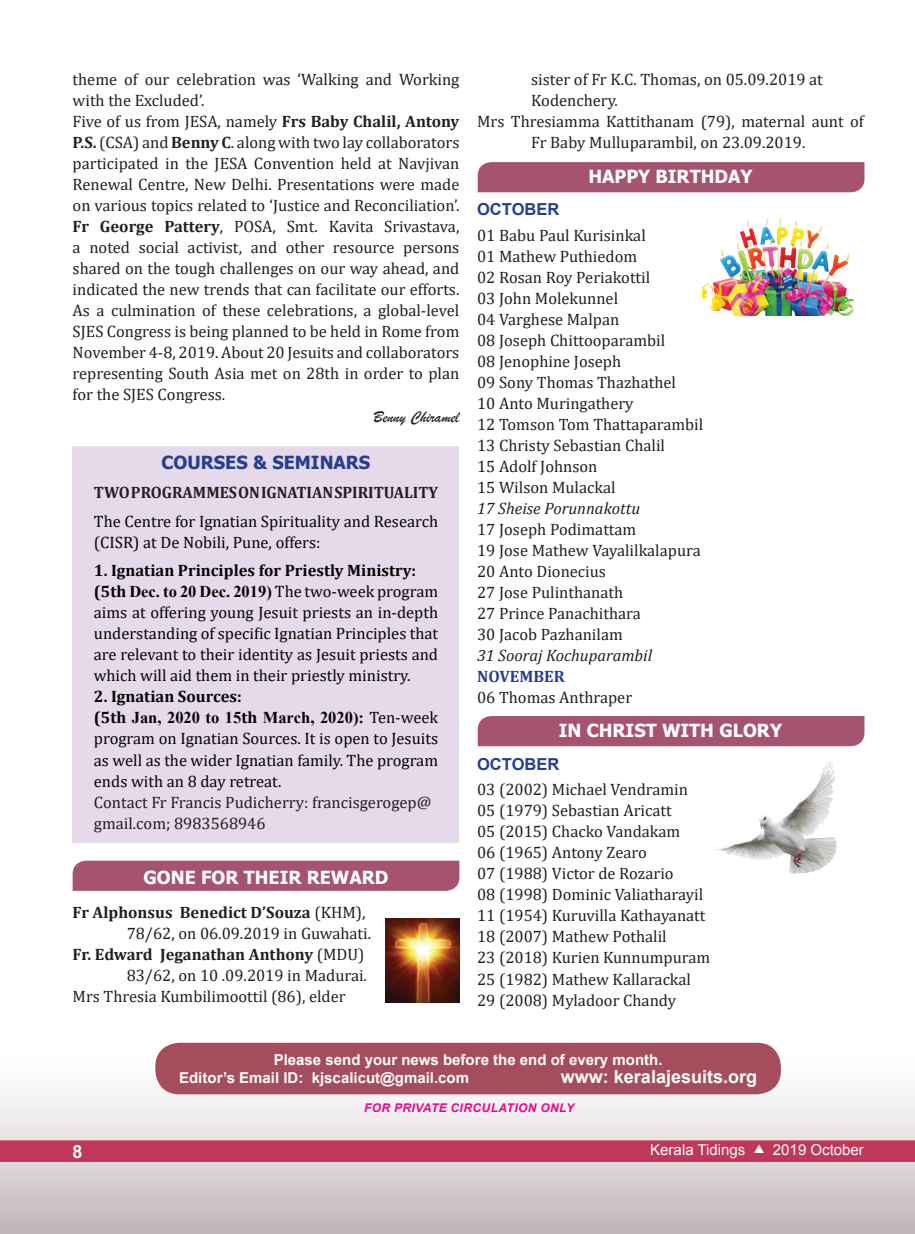
<style>
.page{position:relative;width:915px;height:1234px;background:#fff}
.page>*{position:absolute;margin:0;border:0;box-sizing:border-box;transform-origin:0 0}
.t1{font:700 18px "Tahoma";color:#fff}
.t2{font:700 18px "Arial";color:#fff}
.t3{font:700 18px "Tahoma";color:#253f8e}
.t4{font:16.5px/21px "Cambria";color:#231f20}
.t5{font:16.5px/21px "Cambria";color:#040503}
.t6{font:700 16.5px "Cambria";color:#231f20}
.t7{font:italic 16.5px "Cambria";color:#231f20}
.t8{font:700 16.5px "Times New Roman";color:#040503}
.t9{font:700 16.5px "Cambria";color:#231f20;scale:.96 1}
.t10{font:700 16.5px "Cambria";color:#040503}
.t11{font:700 16.5px "Arial";color:#253f8e}
.t12{font:16.5px "Brush Script";color:#231f20}
.t13{font:700 16.5px "Cambria";color:#253f8e}
.t14{font:700 15px/18px "Arial";color:#fff}
.t15{font:15px "Arial";color:#fff}
.t16{font:italic 700 12px "Arial";letter-spacing:.035em;color:#ed028c}
.s1{font-weight:700}
.s2{font-family:"Times New Roman";font-weight:700}
.s3{font-family:"Cambria"}
.s4{font-family:"Cambria";font-weight:400}
.s5{font-weight:400}
.s6{font-family:"Dixieland";font-size:12px}
</style>
<div class="page">
<svg style="left:0;top:1043px;width:913px;height:190px"></svg>
<svg style="left:913px;top:1096px;width:1px;height:137px"></svg>
<div style="left:72px;top:446px;width:387px;height:396px;background:#e6d9ea"></div>
<div style="left:73px;top:860px;width:386px;height:30px;background:#a6546e"></div>
<div style="left:477px;top:716px;width:387px;height:30px;background:#a6546e"></div>
<div style="left:155px;top:1042px;width:625px;height:51px;background:#a54d5d;border-radius:24px"></div>
<img style="left:702px;top:218px;width:152px;height:97px">
<img style="left:714px;top:761px;width:121px;height:112px">
<div style="left:477px;top:162px;width:387px;height:30px;background:#a6546e"></div>
<img style="left:385px;top:918px;width:74px;height:84px">
<div style="left:0;top:1138px;width:914px;height:23px;background:#bf375b"></div>
<hr style="left:0;top:1138px;width:914px;height:2px;background:#fde0c7">
<p class="t4" style="left:73px;top:69px;width:388px">theme of our celebration was ‘Walking and Working with the Excluded’.<br>Five of us from JESA, namely <span class="s1">Frs Baby Chalil, Antony P.S.</span> (CSA) and <span class="s1">Benny C</span>. along with two lay collaborators participated in the JESA Convention held at Navjivan Renewal Centre, New Delhi. Presentations were made on various topics related to ‘Justice and Reconciliation’.<br><span class="s1">Fr George Pattery</span>, POSA, Smt. Kavita Srivastava, a noted social activist, and other resource persons shared on the tough challenges on our way ahead, and indicated the new trends that can facilitate our efforts.<br>As a culmination of these celebrations, a global-level SJES Congress is being planned to be held in Rome from November 4-8, 2019. About 20 Jesuits and collaborators representing South Asia met on 28th in order to plan for the SJES Congress.</p>
<p class="t12" style="left:373px;top:406px;width:87px">Benny Chiramel</p>
<p class="t3" style="left:161px;top:449px;width:210px">COURSES &amp; SEMINARS</p>
<p class="t9" style="left:94px;top:481px;width:360px">TWO PROGRAMMES ON IGNATIAN SPIRITUALITY</p>
<p class="t5" style="left:94px;top:510px;width:345px">The Centre for Ignatian Spirituality and Research (CISR) at De Nobili, Pune, offers:</p>
<p class="t5" style="left:94px;top:560px;width:345px"><span class="s1">1. Ignatian Principles for Priestly Ministry: (5th</span> <span class="s2">Dec. to 20 Dec. 2019)</span> The two-week program aims at offering young Jesuit priests an in-depth understanding of specific Ignatian Principles that are relevant to their identity as Jesuit priests and which will aid them in their priestly ministry.</p>
<p class="t10" style="left:94px;top:685px;width:149px">2. Ignatian Sources:</p>
<p class="t8" style="left:94px;top:705px;width:345px"><span class="s3">(5th</span> Jan, 2020 to 15<span class="s3">th</span> March, 2020): <span class="s4">Ten-week</span></p>
<p class="t5" style="left:94px;top:728px;width:345px;text-align:justify">program on Ignatian Sources. It is open to Jesuits as well as the wider Ignatian family. The program ends with an 8 day retreat.</p>
<p class="t4" style="left:94px;top:791px;width:339px">Contact Fr Francis Pudicherry: francisgerogep@ gmail.com; 8983568946</p>
<p class="t1" style="left:143px;top:864px;width:246px">GONE FOR THEIR REWARD</p>
<p class="t6" style="left:73px;top:900px;width:294px">Fr Alphonsus Benedict D’Souza <span class="s5">(KHM),</span></p>
<p class="t4" style="left:127px;top:922px;width:246px">78/62, on 06.09.2019 in Guwahati.</p>
<p class="t6" style="left:73px;top:942px;width:293px">Fr. Edward Jeganathan Anthony <span class="s5">(MDU)</span></p>
<p class="t4" style="left:127px;top:964px;width:242px">83/62, on 10 .09.2019 in Madurai.</p>
<p class="t4" style="left:73px;top:985px;width:274px">Mrs Thresia Kumbilimoottil (86), elder</p>
<p class="t4" style="left:531px;top:69px;width:293px">sister of Fr K.C. Thomas, on 05.09.2019 at</p>
<p class="t4" style="left:531px;top:90px;width:88px">Kodenchery.</p>
<p class="t4" style="left:477px;top:111px;width:388px">Mrs Thresiamma Kattithanam (79), maternal aunt of</p>
<p class="t4" style="left:531px;top:132px;width:276px">Fr Baby Mulluparambil, on 23.09.2019.</p>
<p class="t1" style="left:588px;top:163px;width:165px">HAPPY BIRTHDAY</p>
<p class="t11" style="left:477px;top:198px;width:84px">OCTOBER</p>
<p class="t4" style="left:477px;top:224px;width:227px">01 Babu Paul Kurisinkal<br>01 Mathew Puthiedom<br>02 Rosan Roy Periakottil<br>03 John Molekunnel<br>04 Varghese Malpan<br>08 Joseph Chittooparambil<br>08 Jenophine Joseph<br>09 Sony Thomas Thazhathel<br>10 Anto Muringathery<br>12 Tomson Tom Thattaparambil<br>13 Christy Sebastian Chalil<br>15 Adolf Johnson<br>15 Wilson Mulackal</p>
<p class="t7" style="left:477px;top:496px;width:165px">17 Sheise Porunnakottu</p>
<p class="t4" style="left:477px;top:518px;width:225px">17 Joseph Podimattam<br>19 Jose Mathew Vayalilkalapura<br>20 Anto Dionecius<br>27 Jose Pulinthanath<br>27 Prince Panachithara<br>30 Jacob Pazhanilam</p>
<p class="t7" style="left:477px;top:643px;width:176px">31 Sooraj Kochuparambil</p>
<p class="t13" style="left:477px;top:664px;width:89px">NOVEMBER</p>
<p class="t4" style="left:477px;top:686px;width:156px">06 Thomas Anthraper</p>
<p class="t1" style="left:558px;top:718px;width:224px">IN CHRIST WITH GLORY</p>
<p class="t11" style="left:477px;top:752px;width:84px">OCTOBER</p>
<p class="t4" style="left:477px;top:779px;width:234px">03 (2002) Michael Vendramin<br>05 (1979) Sebastian Aricatt<br>05 (2015) Chacko Vandakam<br>06 (1965) Antony Zearo<br>07 (1988) Victor de Rozario<br>08 (1998) Dominic Valiatharayil<br>11 (1954) Kuruvilla Kathayanatt<br>18 (2007) Mathew Pothalil<br>23 (2018) Kurien Kunnumpuram<br>25 (1982) Mathew Kallarackal<br>29 (2008) Myladoor Chandy</p>
<p class="t14" style="left:179px;top:1050px;width:484px;text-indent:95px">Please send your news before the end of every month.<br>Editor’s Email ID: kjscalicut@gmail.com</p>
<p class="t2" style="left:560px;top:1063px;width:198px">www: keralajesuits.org</p>
<p class="t16" style="left:364px;top:1099px;width:211px">FOR PRIVATE CIRCULATION ONLY</p>
<p class="t2" style="left:72px;top:1139px;width:12px">8</p>
<p class="t15" style="left:650px;top:1139px;width:215px">Kerala Tidings <span class="s6">s</span> 2019 October</p>
</div>
